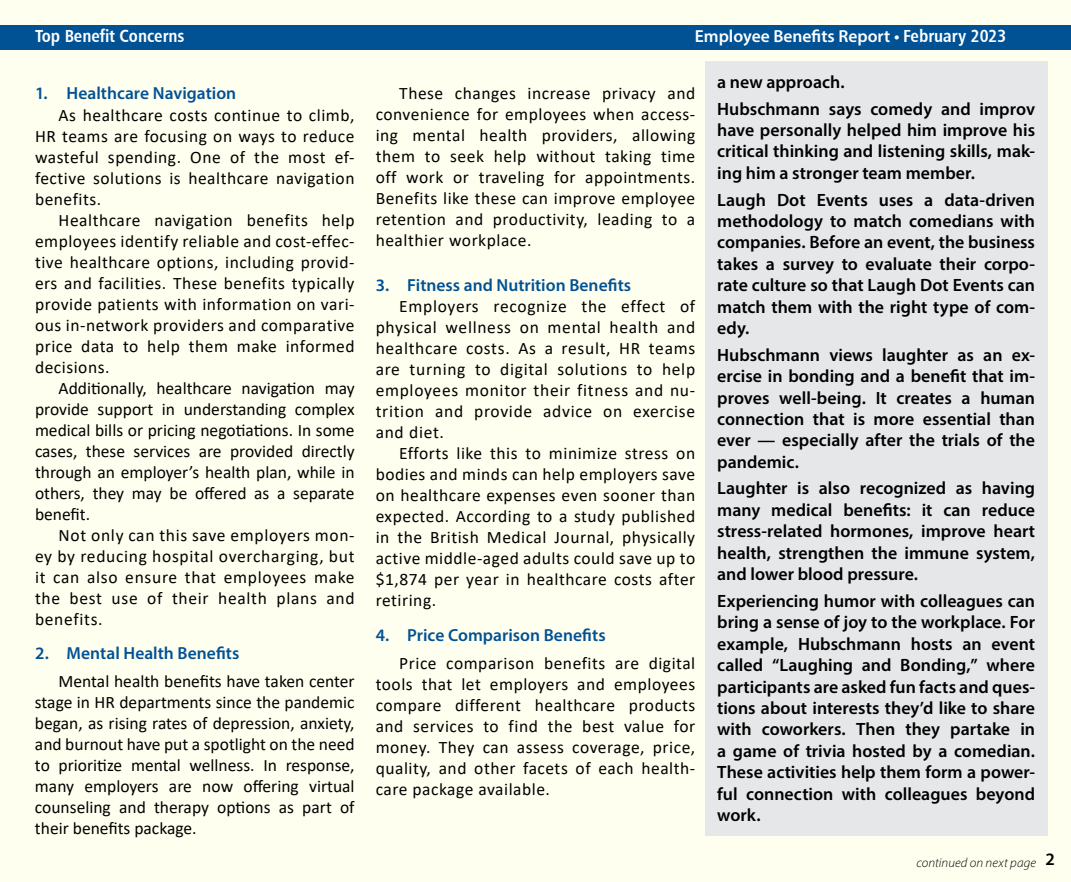
<style>
.page{position:relative;width:1071px;height:882px;background:#fff}
.page>*{position:absolute;margin:0;border:0;box-sizing:border-box;transform-origin:0 0}
.t1{font:600 17.85px/21.3px "Myriad Pro";color:#000;text-align:justify}
.t2{font:17.5px/21px "Calibri";letter-spacing:.03em;color:#000;text-align:justify}
.t3{font:600 17.5px "Myriad Pro";color:#005295}
.t4{font:600 17.5px "Myriad Pro";color:#fff}
.t5{font:17.5px "Humanist 777 BT Bold Condensed B";color:#fff}
.t6{font:600 17.5px "Myriad Pro";color:#000}
.t7{font:italic 300 13.12px "Myriad Pro";letter-spacing:.01em;color:#000}
.s1{font-family:"Humanist 777 BT Bold Condensed B";font-weight:400}
</style>
<div class="page">
<div style="left:1px;top:1px;width:1070px;height:881px;background:#fffff0"></div>
<div style="left:0;top:25px;width:1071px;height:24px;background:#005295"></div>
<div style="left:705px;top:61px;width:342px;height:774px;background:#e6e7e8"></div>
<p class="t5" style="left:35px;top:25px;width:151px">Top Benefit Concerns</p>
<p class="t4" style="left:695px;top:25px;width:313px">Employee Benefits Report • <span class="s1">February 2023</span></p>
<p class="t3" style="left:35px;top:82px;width:203px">1. Healthcare Navigation</p>
<p class="t2" style="left:35px;top:105px;width:321px;text-indent:24px">As healthcare costs continue to climb, HR teams are focusing on ways to reduce wasteful spending. One of the most ef&shy;fective solutions is healthcare navigation benefits.</p>
<p class="t2" style="left:35px;top:210px;width:321px;text-indent:24px">Healthcare navigation benefits help employees identify reliable and cost-effec&shy;tive healthcare options, including provid&shy;ers and facilities. These benefits typically provide patients with information on vari&shy;ous in-network providers and comparative price data to help them make informed decisions.</p>
<p class="t2" style="left:35px;top:378px;width:321px;text-indent:24px">Additionally, healthcare navigation may provide support in understanding complex medical bills or pricing negotiations. In some cases, these services are provided directly through an employer’s health plan, while in others, they may be offered as a separate benefit.</p>
<p class="t2" style="left:35px;top:525px;width:321px;text-indent:24px">Not only can this save employers mon&shy;ey by reducing hospital overcharging, but it can also ensure that employees make the best use of their health plans and benefits.</p>
<p class="t3" style="left:35px;top:642px;width:206px">2. Mental Health Benefits</p>
<p class="t2" style="left:35px;top:670px;width:321px;text-indent:24px">Mental health benefits have taken center stage in HR departments since the pandemic began, as rising rates of depression, anxiety, and burnout have put a spotlight on the need to prioritize mental wellness. In response, many employers are now offering virtual counseling and therapy options as part of their benefits package.</p>
<p class="t2" style="left:376px;top:82px;width:321px;text-indent:24px">These changes increase privacy and convenience for employees when access&shy;ing mental health providers, allowing them to seek help without taking time off work or traveling for appointments.<br>Benefits like these can improve employee retention and productivity, leading to a healthier workplace.</p>
<p class="t3" style="left:376px;top:274px;width:257px">3. Fitness and Nutrition Benefits</p>
<p class="t2" style="left:376px;top:295px;width:321px;text-indent:24px">Employers recognize the effect of physical wellness on mental health and healthcare costs. As a result, HR teams are turning to digital solutions to help employees monitor their fitness and nu&shy;trition and provide advice on exercise and diet.</p>
<p class="t2" style="left:376px;top:442px;width:321px;text-indent:24px">Efforts like this to minimize stress on bodies and minds can help employers save on healthcare expenses even sooner than expected. According to a study published in the British Medical Journal, physically active middle-aged adults could save up to $1,874 per year in healthcare costs after retiring.</p>
<p class="t3" style="left:376px;top:624px;width:231px">4. Price Comparison Benefits</p>
<p class="t2" style="left:376px;top:652px;width:321px;text-indent:24px">Price comparison benefits are digital tools that let employers and employees compare different healthcare products and services to find the best value for money. They can assess coverage, price, quality, and other facets of each health&shy;care package available.</p>
<p class="t1" style="left:717px;top:68px;width:319px;line-height:26.6px">a new approach.<br>Hubschmann says comedy and improv</p>
<p class="t1" style="left:717px;top:119px;width:319px">have personally helped him improve his critical thinking and listening skills, mak&shy;ing him a stronger team member.</p>
<p class="t1" style="left:717px;top:188px;width:319px">Laugh Dot Events uses a data-driven methodology to match comedians with companies. Before an event, the business takes a survey to evaluate their corpo&shy;rate culture so that Laugh Dot Events can match them with the right type of com&shy;edy.</p>
<p class="t1" style="left:717px;top:344px;width:319px">Hubschmann views laughter as an ex&shy;ercise in bonding and a benefit that im&shy;proves well-being. It creates a human connection that is more essential than ever — especially after the trials of the pandemic.</p>
<p class="t1" style="left:717px;top:477px;width:319px">Laughter is also recognized as having many medical benefits: it can reduce stress-related hormones, improve heart health, strengthen the immune system, and lower blood pressure.</p>
<p class="t1" style="left:717px;top:590px;width:319px">Experiencing humor with colleagues can bring a sense of joy to the workplace. For example, Hubschmann hosts an event called “Laughing and Bonding,” where participants are asked fun facts and ques&shy;tions about interests they’d like to share with coworkers. Then they partake in a game of trivia hosted by a comedian.<br>These activities help them form a power&shy;ful connection with colleagues beyond work.</p>
<p class="t7" style="left:916px;top:855px;width:121px">continued on next page</p>
<p class="t6" style="left:1045px;top:848px;width:11px">2</p>
</div>
